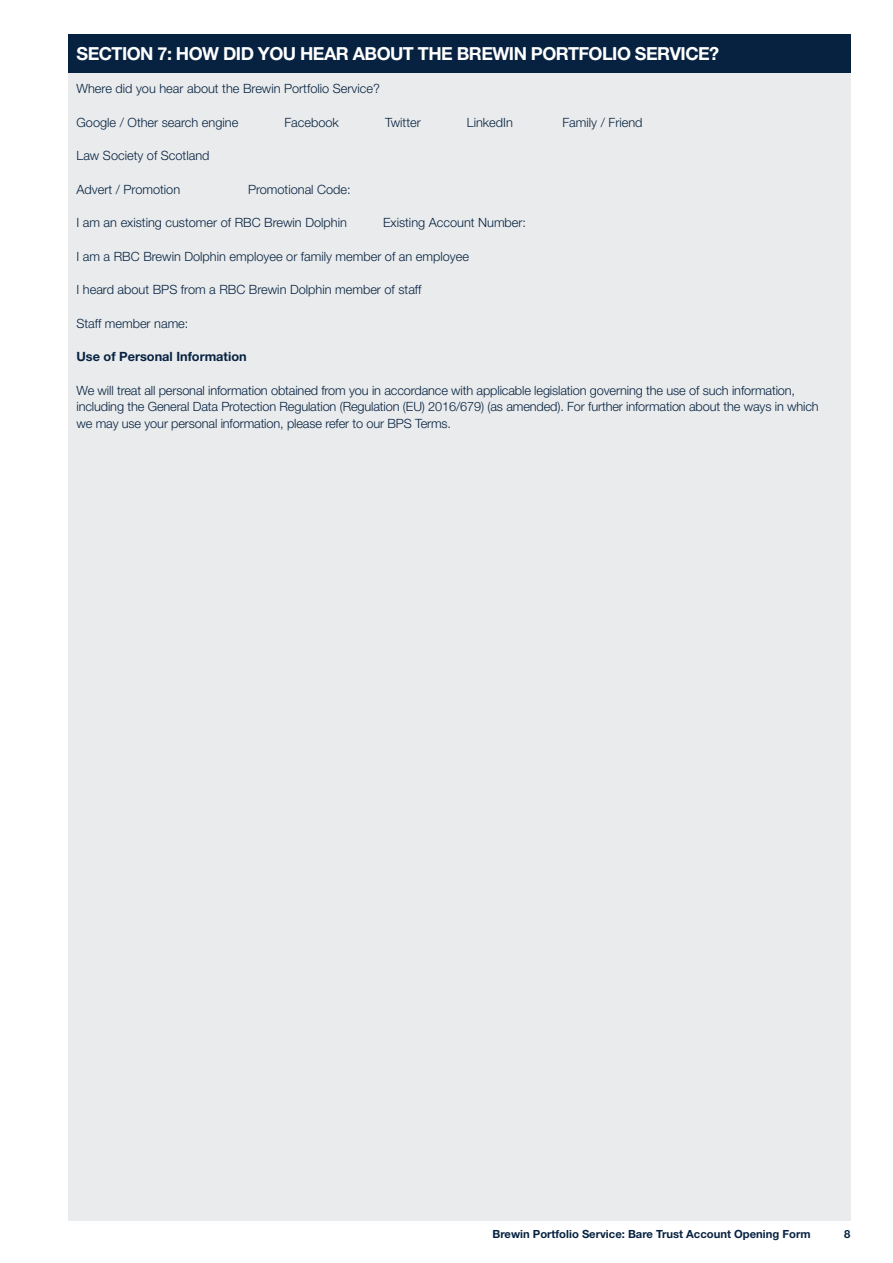
<style>
.page{position:relative;width:893px;height:1263px;background:#fff}
.page>*{position:absolute;margin:0;border:0;box-sizing:border-box;transform-origin:0 0}
.t1{font:700 18px "Helvetica Neue LT Std";letter-spacing:-.03em;color:#fff}
.t2{font:300 12.75px/16.5px "Helvetica Neue LT Std";color:#072241}
.t3{font:700 12.75px "Helvetica Neue LT Std";color:#072241}
.t4{font:700 11.25px "Helvetica Neue LT Std";color:#072241}
</style>
<div class="page">
<div style="left:68px;top:34px;width:782px;height:1186px;background:#e9ebec"></div>
<div style="left:68px;top:34px;width:782px;height:38px;background:#072241"></div>
<h1 class="t1" style="left:77px;top:42px;width:644px">SECTION 7: HOW DID YOU HEAR ABOUT THE BREWIN PORTFOLIO SERVICE?</h1>
<p class="t2" style="left:77px;top:80px;width:305px">Where did you hear about the Brewin Portfolio Service?</p>
<p class="t2" style="left:77px;top:113px;width:163px">Google / Other search engine</p>
<p class="t2" style="left:284px;top:113px;width:56px">Facebook</p>
<p class="t2" style="left:385px;top:113px;width:37px">Twitter</p>
<p class="t2" style="left:467px;top:113px;width:48px">LinkedIn</p>
<p class="t2" style="left:562px;top:113px;width:82px">Family / Friend</p>
<p class="t2" style="left:77px;top:147px;width:134px">Law Society of Scotland</p>
<p class="t2" style="left:77px;top:181px;width:105px">Advert / Promotion</p>
<p class="t2" style="left:248px;top:181px;width:104px">Promotional Code:</p>
<p class="t2" style="left:76px;top:214px;width:272px">I am an existing customer of RBC Brewin Dolphin</p>
<p class="t2" style="left:383px;top:214px;width:145px">Existing Account Number:</p>
<p class="t2" style="left:76px;top:248px;width:394px">I am a RBC Brewin Dolphin employee or family member of an employee</p>
<p class="t2" style="left:76px;top:281px;width:346px">I heard about BPS from a RBC Brewin Dolphin member of staff</p>
<p class="t2" style="left:76px;top:315px;width:113px">Staff member name:</p>
<p class="t3" style="left:76px;top:349px;width:172px">Use of Personal Information</p>
<p class="t2" style="left:76px;top:382px;width:744px">We will treat all personal information obtained from you in accordance with applicable legislation governing the use of such information, including the General Data Protection Regulation (Regulation (EU) 2016/679) (as amended). For further information about the ways in which we may use your personal information, please refer to our BPS Terms.</p>
<p class="t4" style="left:492px;top:1227px;width:320px">Brewin Portfolio Service: Bare Trust Account Opening Form</p>
<p class="t4" style="left:844px;top:1227px;width:8px">8</p>
</div>
